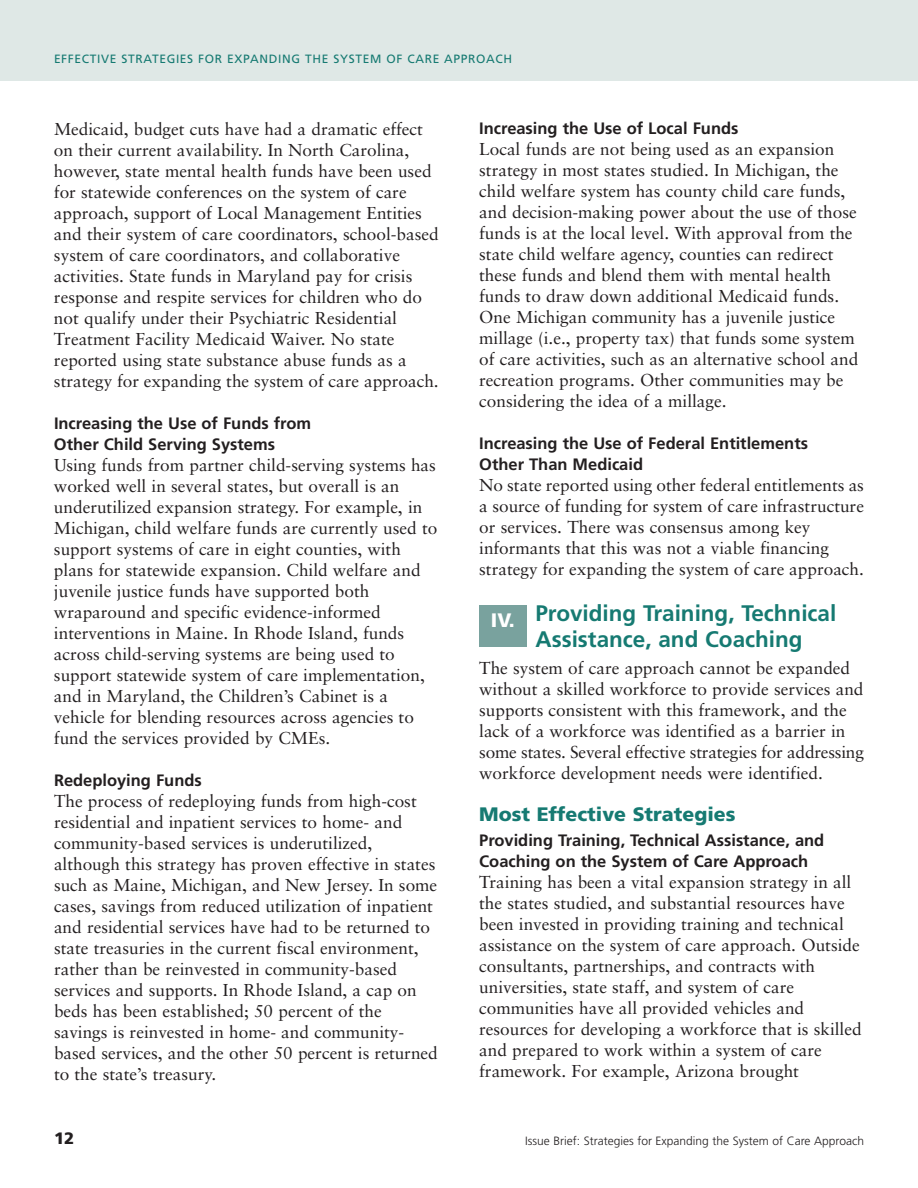
<style>
.page{position:relative;width:918px;height:1188px;background:#fff}
.page>*{position:absolute;margin:0;border:0;box-sizing:border-box;transform-origin:0 0}
.t1{font:700 22.5px/25.5px "Frutiger";color:#167a72}
.t2{font:900 19.5px "Frutiger";color:#167a72}
.t3{font:900 19.5px "Frutiger";color:#fff}
.t4{font:17.25px/21px "Sabon";color:#231f20}
.t5{font:700 16.5px/21px "Frutiger";color:#231f20}
.t6{font:900 16.5px "Frutiger";color:#231f20}
.t7{font:300 12px "Frutiger";color:#231f20}
.t8{font:12px "Frutiger";letter-spacing:.055em;color:#167a72}
</style>
<div class="page">
<div style="left:0;top:0;width:918px;height:81px;background:#dfe8e6"></div>
<div style="left:479px;top:605px;width:47px;height:42px;background:#79a29e"></div>
<p class="t8" style="left:54px;top:54px;width:460px">EFFECTIVE STRATEGIES FOR EXPANDING THE SYSTEM OF CARE APPROACH</p>
<p class="t4" style="left:54px;top:120px;width:386px">Medicaid, budget cuts have had a dramatic effect on their current availability. In North Carolina, however, state mental health funds have been used for statewide conferences on the system of care approach, support of Local Management Entities and their system of care coordinators, school-based system of care coordinators, and collaborative activities. State funds in Maryland pay for crisis response and respite services for children who do not qualify under their Psychiatric Residential Treatment Facility Medicaid Waiver. No state reported using state substance abuse funds as a strategy for expanding the system of care approach.</p>
<p class="t5" style="left:54px;top:414px;width:259px">Increasing the Use of Funds from<br>Other Child Serving Systems</p>
<p class="t4" style="left:54px;top:456px;width:385px">Using funds from partner child-serving systems has worked well in several states, but overall is an underutilized expansion strategy. For example, in Michigan, child welfare funds are currently used to support systems of care in eight counties, with plans for statewide expansion. Child welfare and juvenile justice funds have supported both wraparound and specific evidence-informed interventions in Maine. In Rhode Island, funds across child-serving systems are being used to support statewide system of care implementation, and in Maryland, the Children’s Cabinet is a vehicle for blending resources across agencies to fund the services provided by CMEs.</p>
<p class="t5" style="left:54px;top:771px;width:149px">Redeploying Funds</p>
<p class="t4" style="left:54px;top:792px;width:385px">The process of redeploying funds from high-cost residential and inpatient services to home- and community-based services is underutilized, although this strategy has proven effective in states such as Maine, Michigan, and New Jersey. In some cases, savings from reduced utilization of inpatient and residential services have had to be returned to state treasuries in the current fiscal environment, rather than be reinvested in community-based services and supports. In Rhode Island, a cap on beds has been established; 50 percent of the savings is reinvested in home- and community&shy;based services, and the other 50 percent is returned to the state’s treasury.</p>
<p class="t5" style="left:479px;top:119px;width:261px">Increasing the Use of Local Funds</p>
<p class="t4" style="left:479px;top:140px;width:381px">Local funds are not being used as an expansion strategy in most states studied. In Michigan, the child welfare system has county child care funds, and decision-making power about the use of those funds is at the local level. With approval from the state child welfare agency, counties can redirect these funds and blend them with mental health funds to draw down additional Medicaid funds.<br>One Michigan community has a juvenile justice millage (i.e., property tax) that funds some system of care activities, such as an alternative school and recreation programs. Other communities may be considering the idea of a millage.</p>
<p class="t5" style="left:479px;top:434px;width:330px">Increasing the Use of Federal Entitlements<br>Other Than Medicaid</p>
<p class="t4" style="left:479px;top:476px;width:386px">No state reported using other federal entitlements as a source of funding for system of care infrastructure or services. There was consensus among key informants that this was not a viable financing strategy for expanding the system of care approach.</p>
<h1 class="t1" style="left:536px;top:603px;width:302px">Providing Training, Technical<br>Assistance, and Coaching</h1>
<p class="t4" style="left:479px;top:659px;width:386px">The system of care approach cannot be expanded without a skilled workforce to provide services and supports consistent with this framework, and the lack of a workforce was identified as a barrier in some states. Several effective strategies for addressing workforce development needs were identified.</p>
<p class="t2" style="left:479px;top:806px;width:258px">Most Effective Strategies</p>
<p class="t5" style="left:479px;top:831px;width:347px">Providing Training, Technical Assistance, and<br>Coaching on the System of Care Approach</p>
<p class="t4" style="left:479px;top:873px;width:384px">Training has been a vital expansion strategy in all the states studied, and substantial resources have been invested in providing training and technical assistance on the system of care approach. Outside consultants, partnerships, and contracts with universities, state staff, and system of care communities have all provided vehicles and resources for developing a workforce that is skilled and prepared to work within a system of care framework. For example, Arizona brought</p>
<p class="t3" style="left:491px;top:612px;width:26px">IV.</p>
<p class="t6" style="left:54px;top:1131px;width:22px">12</p>
<p class="t7" style="left:525px;top:1136px;width:340px">Issue Brief: Strategies for Expanding the System of Care Approach</p>
</div>
